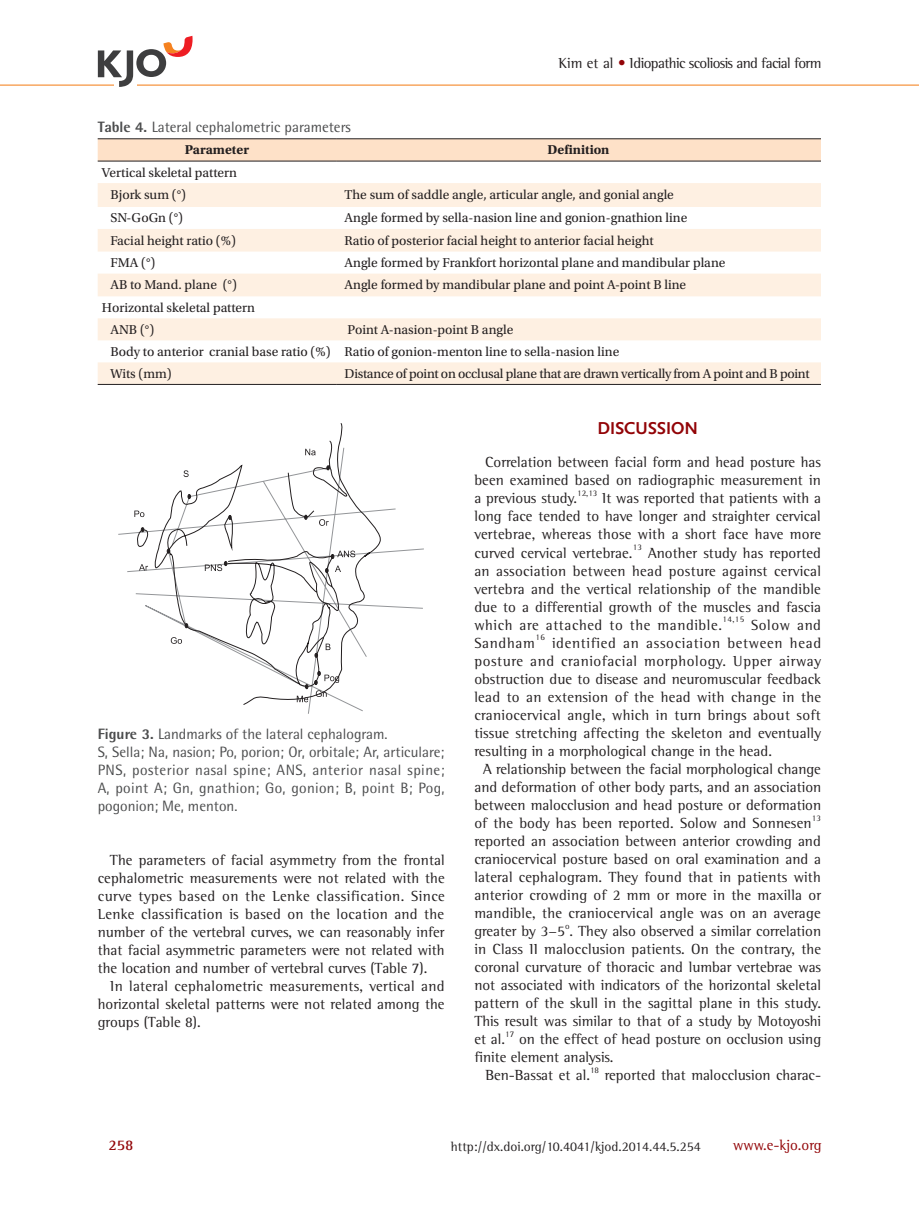
<style>
.page{position:relative;width:919px;height:1217px;background:#fff}
.page>*{position:absolute;margin:0;border:0;box-sizing:border-box;transform-origin:0 0}
.서론{font:700 18px "Nexus Sans";color:#920407}
.본문{font:15px/18px "Rotis Semi Serif Std";color:#231f20;text-align:justify}
.그림설명{font:15px/18px "Rotis Semi Sans Std";color:#4b4c4d;text-align:justify}
.본문-2{font:15px "Rotis Semi Serif Std";letter-spacing:-.04em;color:#231f20}
.표제목{font:15px "Rotis Semi Sans Std";color:#4b4c4d}
.t1{font:15px "Rotis Semi Serif Std";color:#920407}
.본문-3{font:15px "Rotis Semi Serif Std";letter-spacing:.04em;color:#231f20}
.본문-4{font:15px "Rotis Semi Serif Std";letter-spacing:.045em;color:#231f20}
.t2{font:700 15px "Rotis Semi Serif Std";color:#920407}
.표내용{font:13.5px "Utopia Std";color:#231f20}
.표내용-2{font:13.5px "Utopia Std";letter-spacing:-.02em;color:#231f20}
.t3{font:13.5px "Rotis Semi Serif Std";color:#231f20}
.표첫줄{font:700 13.5px "Utopia Std";color:#231f20}
.본문-5{font:8.7px "Rotis Semi Serif Std";letter-spacing:.005em;color:#231f20}
.s1{color:#920407}
.s2{font-weight:800}
</style>
<div class="page">
<hr style="left:0;top:85px;width:918px;height:1px;background:#f58220">
<svg style="left:98px;top:36px;width:94px;height:51px"></svg>
<svg style="left:98px;top:139px;width:722px;height:22px;background:#f6dac2"></svg>
<svg style="left:98px;top:183px;width:722px;height:201px;fill:#fef0e2"></svg>
<hr style="left:98px;top:138px;width:238px;height:1px;background:#231f20">
<hr style="left:336px;top:138px;width:484px;height:1px;background:#231f20">
<hr style="left:98px;top:161px;width:238px;height:1px;background:#231f20">
<hr style="left:336px;top:161px;width:484px;height:1px;background:#231f20">
<hr style="left:98px;top:384px;width:238px;height:1px;background:#231f20">
<hr style="left:336px;top:384px;width:484px;height:1px;background:#231f20">
<svg style="left:136px;top:423px;width:246px;height:282px"></svg>
<svg style="left:134px;top:510px;width:10px;height:7px"></svg>
<svg style="left:319px;top:519px;width:10px;height:6px"></svg>
<svg style="left:335px;top:565px;width:6px;height:7px"></svg>
<svg style="left:325px;top:643px;width:5px;height:7px"></svg>
<svg style="left:316px;top:690px;width:11px;height:6px"></svg>
<svg style="left:297px;top:695px;width:11px;height:7px"></svg>
<svg style="left:171px;top:637px;width:11px;height:6px"></svg>
<svg style="left:139px;top:564px;width:9px;height:6px"></svg>
<svg style="left:183px;top:470px;width:6px;height:7px"></svg>
<svg style="left:305px;top:448px;width:10px;height:7px"></svg>
<svg style="left:188px;top:494px;width:3px;height:4px"></svg>
<svg style="left:326px;top:465px;width:3px;height:5px"></svg>
<svg style="left:228px;top:515px;width:3px;height:4px"></svg>
<svg style="left:304px;top:515px;width:3px;height:4px"></svg>
<svg style="left:141px;top:527px;width:3px;height:4px"></svg>
<svg style="left:205px;top:561px;width:22px;height:10px"></svg>
<svg style="left:331px;top:550px;width:24px;height:8px"></svg>
<svg style="left:325px;top:568px;width:3px;height:4px"></svg>
<svg style="left:315px;top:653px;width:3px;height:4px"></svg>
<svg style="left:185px;top:623px;width:3px;height:4px"></svg>
<svg style="left:314px;top:671px;width:25px;height:13px"></svg>
<svg style="left:305px;top:684px;width:3px;height:4px"></svg>
<svg style="left:167px;top:548px;width:3px;height:5px"></svg>
<p class="본문-2" style="left:558px;top:54px;width:264px">Kim et al <span class="s1">•</span> Idiopathic scoliosis and facial form</p>
<p class="표제목" style="left:98px;top:118px;width:254px"><span class="s2">Table 4.</span> Lateral cephalometric parameters</p>
<p class="표첫줄" style="left:185px;top:142px;width:66px">Parameter</p>
<p class="표첫줄" style="left:547px;top:142px;width:63px">Definition</p>
<p class="표내용" style="left:102px;top:165px;width:136px">Vertical skeletal pattern</p>
<p class="표내용" style="left:110px;top:188px;width:77px">Bjork sum (°)</p>
<p class="표내용" style="left:344px;top:188px;width:331px">The sum of saddle angle, articular angle, and gonial angle</p>
<p class="표내용" style="left:110px;top:211px;width:74px">SN-GoGn (°)</p>
<p class="표내용" style="left:344px;top:211px;width:344px">Angle formed by sella-nasion line and gonion-gnathion line</p>
<p class="표내용" style="left:110px;top:233px;width:127px">Facial height ratio (%)</p>
<p class="표내용" style="left:344px;top:233px;width:310px">Ratio of posterior facial height to anterior facial height</p>
<p class="표내용" style="left:110px;top:255px;width:46px">FMA (°)</p>
<p class="표내용" style="left:344px;top:255px;width:382px">Angle formed by Frankfort horizontal plane and mandibular plane</p>
<p class="표내용" style="left:110px;top:278px;width:128px">AB to Mand. plane (°)</p>
<p class="표내용" style="left:344px;top:278px;width:343px">Angle formed by mandibular plane and point A-point B line</p>
<p class="표내용" style="left:102px;top:300px;width:155px">Horizontal skeletal pattern</p>
<p class="표내용" style="left:110px;top:322px;width:45px">ANB (°)</p>
<p class="표내용" style="left:347px;top:322px;width:167px">Point A-nasion-point B angle</p>
<p class="표내용" style="left:110px;top:344px;width:221px">Body to anterior cranial base ratio (%)</p>
<p class="표내용" style="left:344px;top:344px;width:276px">Ratio of gonion-menton line to sella-nasion line</p>
<p class="표내용" style="left:110px;top:366px;width:63px">Wits (mm)</p>
<p class="표내용-2" style="left:344px;top:366px;width:466px">Distance of point on occlusal plane that are drawn vertically from A point and B point</p>
<p class="그림설명" style="left:98px;top:725px;width:291px"><span class="s2">Figure 3.</span> Landmarks of the lateral cephalogram.</p>
<p class="그림설명" style="left:98px;top:743px;width:348px">S, Sella; Na, nasion; Po, porion; Or, orbitale; Ar, articulare; PNS, posterior nasal spine; ANS, anterior nasal spine; A, point A; Gn, gnathion; Go, gonion; B, point B; Pog, pogonion; Me, menton.</p>
<p class="본문" style="left:98px;top:850px;width:348px;text-indent:12px">The parameters of facial asymmetry from the frontal cephalometric measurements were not related with the curve types based on the Lenke classification. Since Lenke classification is based on the location and the number of the vertebral curves, we can reasonably infer that facial asymmetric parameters were not related with the location and number of vertebral curves (Table 7).</p>
<p class="본문" style="left:98px;top:976px;width:348px;text-indent:12px">In lateral cephalometric measurements, vertical and horizontal skeletal patterns were not related among the groups (Table 8).</p>
<p class="서론" style="left:597px;top:416px;width:102px">DISCUSSION</p>
<p class="본문" style="left:474px;top:453px;width:348px;text-indent:11px">Correlation between facial form and head posture has been examined based on radiographic measurement in a previous study.</p>
<p class="본문-5" style="left:577px;top:488px;width:22px">12,13</p>
<p class="본문" style="left:474px;top:489px;width:348px;text-indent:128px">It was reported that patients with a long face tended to have longer and straighter cervical vertebrae, whereas those with a short face have more curved cervical vertebrae.</p>
<p class="본문-5" style="left:632px;top:542px;width:11px">13</p>
<p class="본문" style="left:474px;top:543px;width:348px;text-indent:174px">Another study has reported an association between head posture against cervical vertebra and the vertical relationship of the mandible due to a differential growth of the muscles and fascia which are attached to the mandible.</p>
<p class="본문-5" style="left:722px;top:614px;width:23px">14,15</p>
<p class="본문-3" style="left:751px;top:615px;width:71px">Solow and</p>
<p class="본문-4" style="left:474px;top:633px;width:62px">Sandham</p>
<p class="본문-5" style="left:535px;top:632px;width:11px">16</p>
<p class="본문" style="left:474px;top:633px;width:348px;text-indent:78px">identified an association between head posture and craniofacial morphology. Upper airway obstruction due to disease and neuromuscular feedback lead to an extension of the head with change in the craniocervical angle, which in turn brings about soft tissue stretching affecting the skeleton and eventually resulting in a morphological change in the head.</p>
<p class="본문" style="left:474px;top:759px;width:348px;text-indent:9px">A relationship between the facial morphological change and deformation of other body parts, and an association between malocclusion and head posture or deformation of the body has been reported. Solow and Sonnesen</p>
<p class="본문-5" style="left:811px;top:812px;width:11px">13</p>
<p class="본문" style="left:474px;top:831px;width:348px">reported an association between anterior crowding and craniocervical posture based on oral examination and a lateral cephalogram. They found that in patients with anterior crowding of 2 mm or more in the maxilla or mandible, the craniocervical angle was on an average greater by 3−5 . They also observed a similar correlation</p>
<p class="본문-5" style="left:565px;top:920px;width:6px">o</p>
<p class="본문" style="left:474px;top:939px;width:348px">in Class II malocclusion patients. On the contrary, the coronal curvature of thoracic and lumbar vertebrae was not associated with indicators of the horizontal skeletal pattern of the skull in the sagittal plane in this study.<br>This result was similar to that of a study by Motoyoshi et al.</p>
<p class="본문-5" style="left:505px;top:1028px;width:11px">17</p>
<p class="본문" style="left:474px;top:1029px;width:348px;text-indent:45px">on the effect of head posture on occlusion using finite element analysis.</p>
<p class="본문" style="left:485px;top:1065px;width:106px">Ben-Bassat et al.</p>
<p class="본문-5" style="left:590px;top:1064px;width:11px">18</p>
<p class="본문" style="left:604px;top:1065px;width:216px">reported that malocclusion charac-</p>
<p class="t2" style="left:108px;top:1135px;width:27px">258</p>
<p class="t3" style="left:451px;top:1138px;width:251px">http://dx.doi.org/10.4041/kjod.2014.44.5.254</p>
<p class="t1" style="left:733px;top:1135px;width:90px">www.e-kjo.org</p>
</div>
